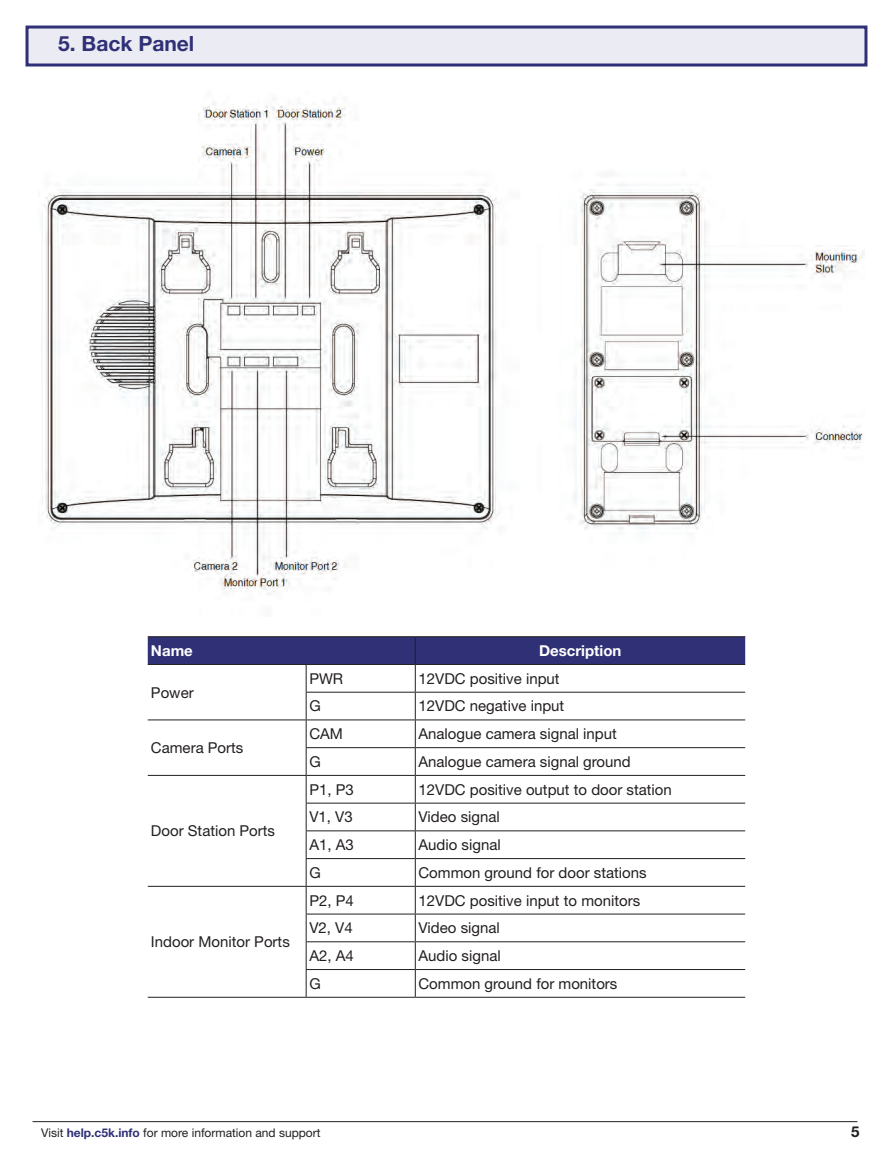
<style>
.page{position:relative;width:893px;height:1170px;background:#fff}
.page>*{position:absolute;margin:0;border:0;box-sizing:border-box;transform-origin:0 0}
.t1{font:700 21px "Helvetica Neue LT Std";color:#303077}
.t2{font:15px "Helvetica Neue LT Std";color:#231f20}
.t3{font:700 15px "Helvetica Neue LT Std";color:#fff}
.t4{font:700 15px "Helvetica Neue LT Std";color:#231f20}
.t5{font:12px "Helvetica Neue LT Std";color:#231f20}
.s1{font-weight:700;color:#303077}
</style>
<div class="page">
<hr style="left:33px;top:1121px;width:824px;height:1px;background:#231f20">
<div style="left:27px;top:27px;width:839px;height:38px;background:#ebecf3"></div>
<div style="left:26px;top:26px;width:841px;height:40px;border:3px solid #303077"></div>
<img style="left:42px;top:102px;width:822px;height:493px">
<svg style="left:148px;top:636px;width:597px;height:360px"></svg>
<hr style="left:148px;top:996px;width:158px;height:1px;background:#231f20">
<hr style="left:306px;top:996px;width:109px;height:1px;background:#231f20">
<hr style="left:415px;top:996px;width:330px;height:1px;background:#231f20">
<h1 class="t1" style="left:58px;top:30px;width:138px">5. Back Panel</h1>
<p class="t3" style="left:151px;top:641px;width:43px">Name</p>
<p class="t3" style="left:539px;top:641px;width:84px">Description</p>
<p class="t2" style="left:151px;top:683px;width:44px">Power</p>
<p class="t2" style="left:309px;top:669px;width:35px">PWR</p>
<p class="t2" style="left:418px;top:669px;width:143px">12VDC positive input</p>
<p class="t2" style="left:309px;top:697px;width:13px">G</p>
<p class="t2" style="left:418px;top:697px;width:147px">12VDC negative input</p>
<p class="t2" style="left:151px;top:738px;width:94px">Camera Ports</p>
<p class="t2" style="left:151px;top:821px;width:126px">Door Station Ports</p>
<p class="t2" style="left:151px;top:932px;width:140px">Indoor Monitor Ports</p>
<p class="t2" style="left:309px;top:724px;width:35px">CAM</p>
<p class="t2" style="left:418px;top:724px;width:200px">Analogue camera signal input</p>
<p class="t2" style="left:309px;top:752px;width:13px">G</p>
<p class="t2" style="left:418px;top:752px;width:214px">Analogue camera signal ground</p>
<p class="t2" style="left:309px;top:780px;width:46px">P1, P3</p>
<p class="t2" style="left:418px;top:780px;width:255px">12VDC positive output to door station</p>
<p class="t2" style="left:309px;top:808px;width:45px">V1, V3</p>
<p class="t2" style="left:418px;top:808px;width:83px">Video signal</p>
<p class="t2" style="left:309px;top:835px;width:46px">A1, A3</p>
<p class="t2" style="left:418px;top:835px;width:84px">Audio signal</p>
<p class="t2" style="left:309px;top:863px;width:13px">G</p>
<p class="t2" style="left:418px;top:863px;width:230px">Common ground for door stations</p>
<p class="t2" style="left:309px;top:891px;width:46px">P2, P4</p>
<p class="t2" style="left:418px;top:891px;width:223px">12VDC positive input to monitors</p>
<p class="t2" style="left:309px;top:918px;width:45px">V2, V4</p>
<p class="t2" style="left:418px;top:918px;width:83px">Video signal</p>
<p class="t2" style="left:309px;top:946px;width:46px">A2, A4</p>
<p class="t2" style="left:418px;top:946px;width:84px">Audio signal</p>
<p class="t2" style="left:309px;top:974px;width:13px">G</p>
<p class="t2" style="left:418px;top:974px;width:200px">Common ground for monitors</p>
<p class="t5" style="left:41px;top:1125px;width:281px">Visit <span class="s1">help.c5k.info</span> for more information and support</p>
<p class="t4" style="left:851px;top:1122px;width:10px">5</p>
</div>
